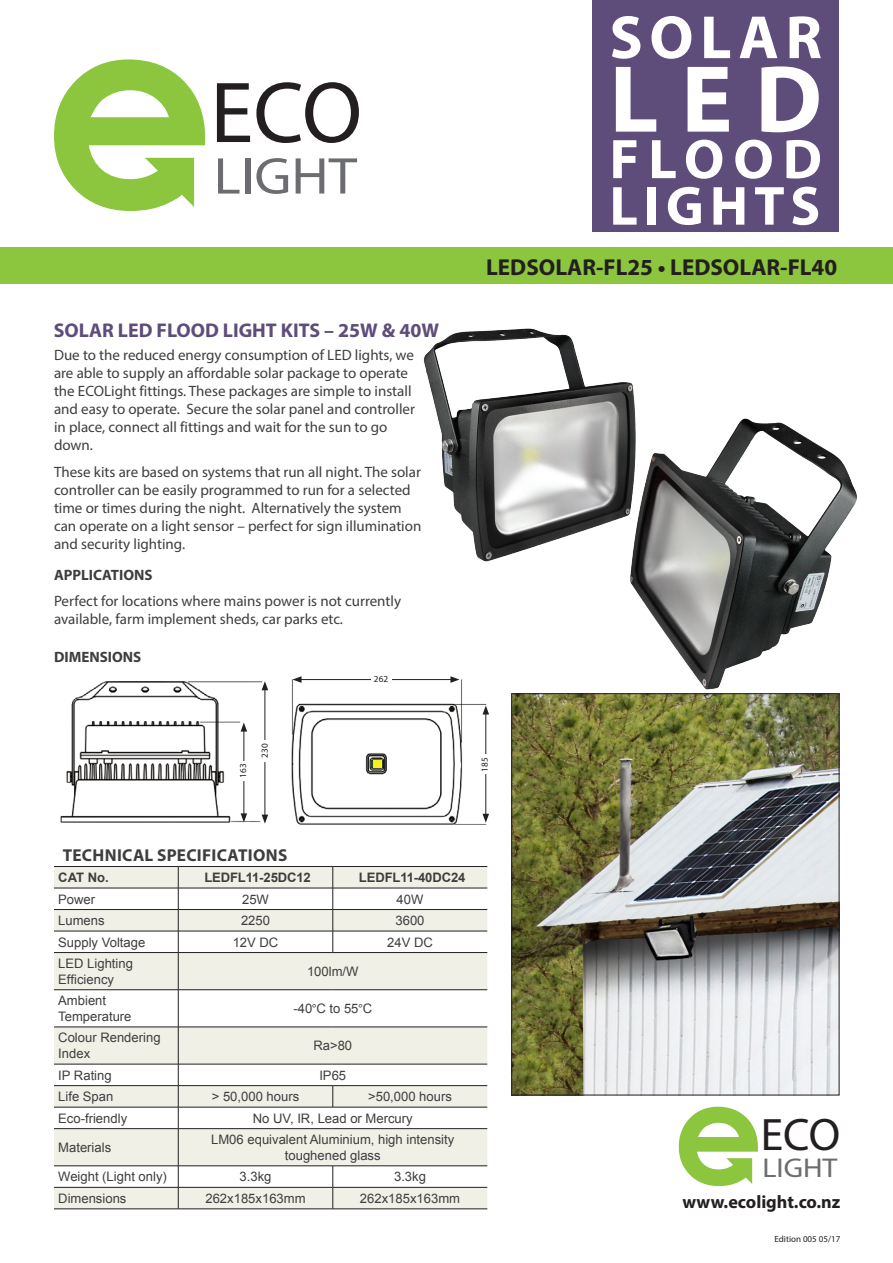
<style>
.page{position:relative;width:893px;height:1263px;background:#fff}
.page>*{position:absolute;margin:0;border:0;box-sizing:border-box;transform-origin:0 0}
.t1{font:700 96px "Myriad Pro";color:#fff}
.t2{font:700 87.15px "Helvetica Neue";color:#231f20}
.t3{font:700 61.5px "Myriad Pro";letter-spacing:.11em;color:#fff}
.t4{font:700 56.25px "Myriad Pro";letter-spacing:.16em;color:#fff}
.t5{font:700 55.5px "Myriad Pro";letter-spacing:.11em;color:#fff}
.t6{font:700 52.05px "Helvetica Neue";color:#6c6d70;scale:1.1 1}
.t7{font:700 45.6px "Helvetica Neue";color:#231f20}
.t8{font:700 27.3px "Helvetica Neue";color:#6c6d70;scale:1.1 1}
.t9{font:700 23.1px "Myriad Pro";color:#231f20}
.t10{font:700 19.95px "Myriad Pro";color:#5e4d7a}
.t11{font:700 18.15px "Myriad Pro";color:#231f20}
.CAPTION_BLACK{font:700 17.25px "Myriad Pro";letter-spacing:.02em;color:#3e3e3f}
.BODY_COPY{font:15px/18px "Myriad Pro";color:#3e3e3f}
.BODY_COPY-2{font:700 15px "Myriad Pro";color:#3e3e3f}
.t12{font:13.05px/15.6px "Arial";color:#3e3e3f}
.t13{font:700 13.05px "Arial";letter-spacing:-.01em;color:#3e3e3f}
.Captains{font:9.15px "Myriad Pro";color:#231f20}
.t14{font:9px "Myriad Pro";color:#231f20}
.s1{font-family:"Myriad Pro"}
</style>
<div class="page">
<div style="left:592px;top:0;width:247px;height:232px;background:#5e4d7a"></div>
<div style="left:0;top:248px;width:893px;height:36px;background:#8bc63e"></div>
<svg style="left:54px;top:59px;width:151px;height:152px"></svg>
<svg style="left:679px;top:1107px;width:79px;height:79px"></svg>
<svg style="left:54px;top:867px;width:433px;height:341px;fill:#f0f0e7"></svg>
<hr style="left:178px;top:1208px;width:155px;height:1px;background:#231f20">
<hr style="left:333px;top:1208px;width:154px;height:1px;background:#231f20">
<hr style="left:54px;top:1208px;width:124px;height:1px;background:#231f20">
<hr style="left:54px;top:866px;width:124px;height:1px;background:#231f20">
<hr style="left:178px;top:866px;width:155px;height:1px;background:#231f20">
<hr style="left:333px;top:866px;width:154px;height:1px;background:#231f20">
<hr style="left:54px;top:888px;width:124px;height:1px;background:#231f20">
<hr style="left:178px;top:888px;width:155px;height:1px;background:#231f20">
<hr style="left:333px;top:888px;width:154px;height:1px;background:#231f20">
<hr style="left:54px;top:909px;width:124px;height:1px;background:#231f20">
<hr style="left:178px;top:909px;width:155px;height:1px;background:#231f20">
<hr style="left:333px;top:909px;width:154px;height:1px;background:#231f20">
<hr style="left:54px;top:931px;width:124px;height:1px;background:#231f20">
<hr style="left:178px;top:931px;width:155px;height:1px;background:#231f20">
<svg style="left:178px;top:867px;width:1px;height:85px"></svg>
<hr style="left:333px;top:931px;width:154px;height:1px;background:#231f20">
<hr style="left:54px;top:952px;width:124px;height:1px;background:#231f20">
<hr style="left:178px;top:952px;width:155px;height:1px;background:#231f20">
<hr style="left:178px;top:953px;width:1px;height:36px;background:#231f20">
<hr style="left:333px;top:952px;width:154px;height:1px;background:#231f20">
<hr style="left:54px;top:989px;width:124px;height:1px;background:#231f20">
<hr style="left:178px;top:989px;width:155px;height:1px;background:#231f20">
<hr style="left:178px;top:990px;width:1px;height:37px;background:#231f20">
<hr style="left:333px;top:989px;width:154px;height:1px;background:#231f20">
<hr style="left:54px;top:1027px;width:124px;height:1px;background:#231f20">
<hr style="left:178px;top:1027px;width:155px;height:1px;background:#231f20">
<hr style="left:178px;top:1027px;width:1px;height:37px;background:#231f20">
<hr style="left:333px;top:1027px;width:154px;height:1px;background:#231f20">
<hr style="left:54px;top:1064px;width:124px;height:1px;background:#231f20">
<hr style="left:178px;top:1064px;width:155px;height:1px;background:#231f20">
<hr style="left:333px;top:1064px;width:154px;height:1px;background:#231f20">
<hr style="left:54px;top:1085px;width:124px;height:1px;background:#231f20">
<hr style="left:178px;top:1085px;width:155px;height:1px;background:#231f20">
<hr style="left:333px;top:1085px;width:154px;height:1px;background:#231f20">
<hr style="left:54px;top:1107px;width:124px;height:1px;background:#231f20">
<hr style="left:178px;top:1107px;width:155px;height:1px;background:#231f20">
<svg style="left:178px;top:1064px;width:1px;height:64px"></svg>
<hr style="left:333px;top:1107px;width:154px;height:1px;background:#231f20">
<hr style="left:54px;top:1128px;width:124px;height:1px;background:#231f20">
<hr style="left:178px;top:1128px;width:155px;height:1px;background:#231f20">
<hr style="left:178px;top:1129px;width:1px;height:37px;background:#231f20">
<hr style="left:333px;top:1128px;width:154px;height:1px;background:#231f20">
<hr style="left:54px;top:1165px;width:124px;height:1px;background:#231f20">
<hr style="left:178px;top:1165px;width:155px;height:1px;background:#231f20">
<hr style="left:333px;top:1165px;width:154px;height:1px;background:#231f20">
<hr style="left:54px;top:1187px;width:124px;height:1px;background:#231f20">
<hr style="left:178px;top:1187px;width:155px;height:1px;background:#231f20">
<svg style="left:178px;top:1166px;width:1px;height:43px"></svg>
<hr style="left:333px;top:1187px;width:154px;height:1px;background:#231f20">
<svg style="left:333px;top:867px;width:1px;height:85px"></svg>
<svg style="left:333px;top:1086px;width:1px;height:21px"></svg>
<svg style="left:333px;top:1166px;width:1px;height:43px"></svg>
<img style="left:513px;top:695px;width:324px;height:398px">
<div style="left:511px;top:693px;width:328px;height:402px;border:1px solid #231f20"></div>
<img style="left:423px;top:328px;width:212px;height:234px">
<img style="left:626px;top:413px;width:231px;height:277px">
<img style="left:60px;top:681px;width:209px;height:142px">
<hr style="left:265px;top:688px;width:1px;height:129px;background:#231f20">
<svg style="left:262px;top:814px;width:6px;height:10px"></svg>
<svg style="left:262px;top:681px;width:6px;height:9px"></svg>
<hr style="left:244px;top:729px;width:1px;height:87px;background:#231f20">
<svg style="left:241px;top:813px;width:6px;height:9px"></svg>
<svg style="left:241px;top:722px;width:6px;height:9px"></svg>
<div style="left:261px;top:740px;width:8px;height:22px;background:#fff"></div>
<div style="left:239px;top:761px;width:8px;height:19px;background:#fff"></div>
<img style="left:291px;top:679px;width:198px;height:146px">
<hr style="left:486px;top:712px;width:1px;height:104px;background:#231f20">
<svg style="left:482px;top:705px;width:7px;height:9px"></svg>
<svg style="left:482px;top:814px;width:7px;height:9px"></svg>
<hr style="left:299px;top:679px;width:154px;height:1px;background:#231f20">
<svg style="left:450px;top:676px;width:9px;height:7px"></svg>
<svg style="left:292px;top:676px;width:10px;height:7px"></svg>
<div style="left:481px;top:755px;width:10px;height:19px;background:#fff"></div>
<div style="left:371px;top:675px;width:20px;height:10px;background:#fff"></div>
<div style="left:373px;top:760px;width:8px;height:8px;background:#f7ee22"></div>
<h2 class="t2" style="left:210px;top:59px;width:153px">ECO</h2>
<h3 class="t6" style="left:214px;top:144px;width:132px">LIGHT</h3>
<p class="t10" style="left:54px;top:317px;width:387px">SOLAR LED FLOOD LIGHT KITS – 25W &amp; 40W</p>
<p class="BODY_COPY" style="left:54px;top:346px;width:362px">Due to the reduced energy consumption of LED lights, we are able to supply an affordable solar package to operate the ECOLight fittings. These packages are simple to install and easy to operate. Secure the solar panel and controller in place, connect all fittings and wait for the sun to go down.</p>
<p class="BODY_COPY" style="left:54px;top:462px;width:369px">These kits are based on systems that run all night. The solar controller can be easily programmed to run for a selected time or times during the night. Alternatively the system can operate on a light sensor – perfect for sign illumination and security lighting.</p>
<p class="BODY_COPY-2" style="left:54px;top:565px;width:100px">APPLICATIONS</p>
<p class="BODY_COPY" style="left:54px;top:592px;width:349px">Perfect for locations where mains power is not currently available, farm implement sheds, car parks etc.</p>
<p class="BODY_COPY-2" style="left:54px;top:647px;width:89px">DIMENSIONS</p>
<p class="Captains" style="left:374px;top:673px;width:16px">262</p>
<p class="t3" style="left:609px;top:-3px;width:214px">SOLAR</p>
<p class="t1" style="left:609px;top:37px;width:214px">LED</p>
<p class="t4" style="left:609px;top:122px;width:214px">FLOOD</p>
<p class="t5" style="left:609px;top:170px;width:212px">LIGHTS</p>
<p class="t9" style="left:486px;top:252px;width:353px">LEDSOLAR-FL25 • LEDSOLAR-FL40</p>
<p class="Captains" style="left:259px;top:758px;width:16px;rotate:-90deg">230</p>
<p class="Captains" style="left:238px;top:778px;width:16px;rotate:-90deg">163</p>
<p class="Captains" style="left:479px;top:771px;width:16px;rotate:-90deg">185</p>
<p class="CAPTION_BLACK" style="left:63px;top:843px;width:226px">TECHNICAL SPECIFICATIONS</p>
<p class="t13" style="left:58px;top:868px;width:52px">CAT No.</p>
<p class="t13" style="left:204px;top:868px;width:108px">LEDFL11-25DC12</p>
<p class="t13" style="left:359px;top:868px;width:108px">LEDFL11-40DC24</p>
<p class="t12" style="left:58px;top:891px;width:39px">Power</p>
<p class="t12" style="left:242px;top:891px;width:28px">25W</p>
<p class="t12" style="left:397px;top:891px;width:28px">40W</p>
<p class="t12" style="left:58px;top:912px;width:48px">Lumens</p>
<p class="t12" style="left:241px;top:912px;width:31px">2250</p>
<p class="t12" style="left:396px;top:912px;width:31px">3600</p>
<p class="t12" style="left:58px;top:934px;width:89px">Supply Voltage</p>
<p class="t12" style="left:233px;top:934px;width:47px">12V DC</p>
<p class="t12" style="left:387px;top:934px;width:47px">24V DC</p>
<p class="t12" style="left:58px;top:955px;width:76px">LED Lighting<br>Efficiency</p>
<p class="t12" style="left:307px;top:963px;width:53px">100lm/W</p>
<p class="t12" style="left:58px;top:993px;width:75px">Ambient<br>Temperature</p>
<p class="t12" style="left:293px;top:1001px;width:80px">-40<span class="s1">°</span>C to 55<span class="s1">°</span>C</p>
<p class="t12" style="left:58px;top:1030px;width:104px">Colour Rendering<br>Index</p>
<p class="t12" style="left:313px;top:1038px;width:40px">Ra&gt;80</p>
<p class="t12" style="left:58px;top:1067px;width:55px">IP Rating</p>
<p class="t12" style="left:319px;top:1067px;width:28px">IP65</p>
<p class="t12" style="left:58px;top:1089px;width:57px">Life Span</p>
<p class="t12" style="left:212px;top:1089px;width:89px">&gt; 50,000 hours</p>
<p class="t12" style="left:368px;top:1089px;width:85px">&gt;50,000 hours</p>
<p class="t12" style="left:58px;top:1110px;width:70px">Eco-friendly</p>
<p class="t12" style="left:253px;top:1110px;width:161px">No UV, IR, Lead or Mercury</p>
<p class="t12" style="left:58px;top:1139px;width:54px">Materials</p>
<p class="t12" style="left:211px;top:1132px;width:245px;text-align:center">LM06 equivalent Aluminium, high intensity toughened glass</p>
<p class="t12" style="left:58px;top:1169px;width:110px">Weight (Light only)</p>
<p class="t12" style="left:240px;top:1169px;width:33px">3.3kg</p>
<p class="t12" style="left:394px;top:1169px;width:33px">3.3kg</p>
<p class="t12" style="left:58px;top:1190px;width:70px">Dimensions</p>
<p class="t12" style="left:205px;top:1190px;width:102px">262x185x163mm</p>
<p class="t12" style="left:360px;top:1190px;width:102px">262x185x163mm</p>
<h3 class="t7" style="left:761px;top:1106px;width:81px">ECO</h3>
<h3 class="t8" style="left:762px;top:1151px;width:70px">LIGHT</h3>
<p class="t11" style="left:682px;top:1190px;width:159px">www.ecolight.co.nz</p>
<p class="t14" style="left:774px;top:1233px;width:67px">Edition 005 05/17</p>
</div>
